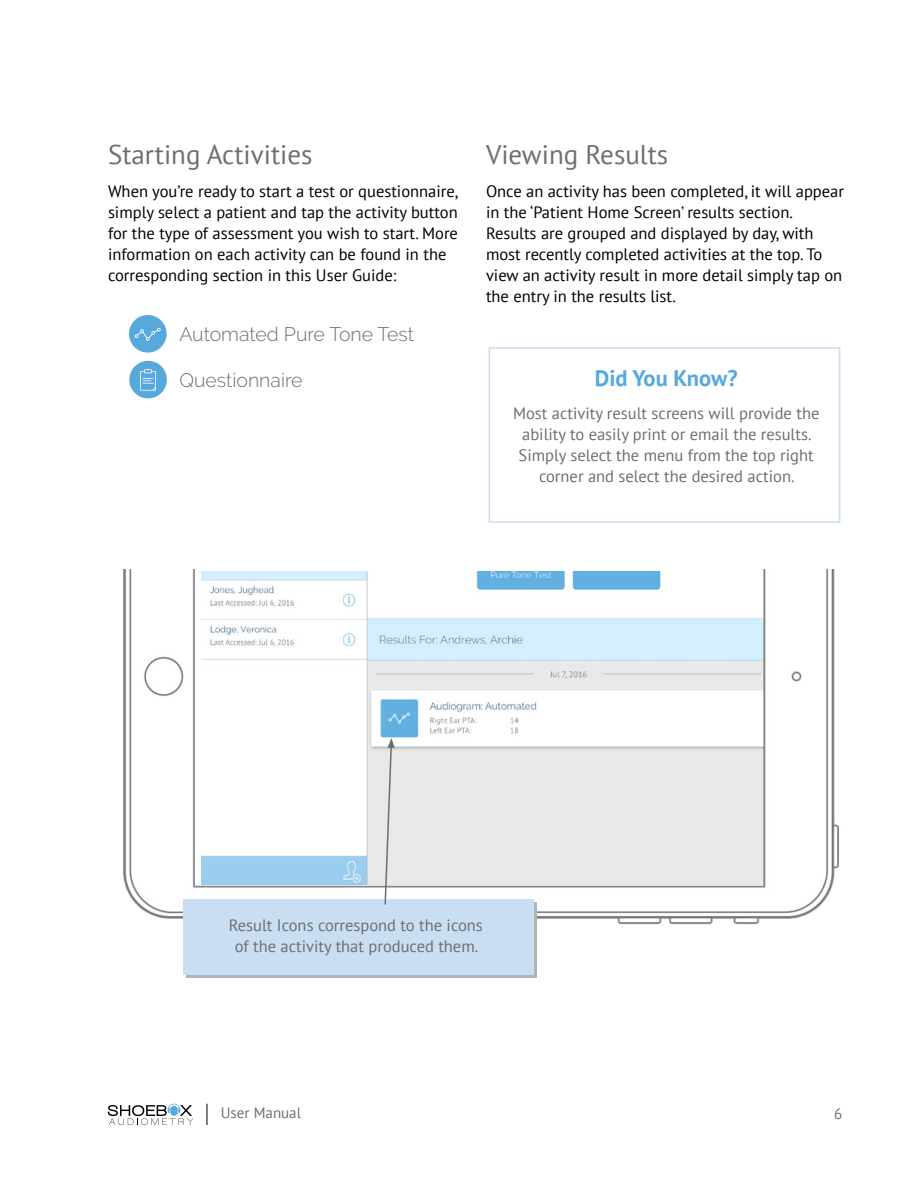
<style>
.page{position:relative;width:918px;height:1188px;background:#fff}
.page>*{position:absolute;margin:0;border:0;box-sizing:border-box;transform-origin:0 0}
.t1{font:27px "PT Sans";color:#6d6e71}
.t2{font:700 22.5px "PT Sans";color:#56a8dd}
.t3{font:300 19.5px "Raleway";color:#6d6e71}
.t4{font:16.5px/21px "PT Sans";color:#000}
.t5{font:16.5px/21px "PT Sans";color:#6d6e71;text-align:center}
.t6{font:15px "PT Sans";color:#6d6e71}
</style>
<div class="page">
<svg style="left:108px;top:1104px;width:85px;height:21px"></svg>
<svg style="left:207px;top:1104px;width:1px;height:21px"></svg>
<img style="left:123px;top:569px;width:716px;height:356px">
<div style="left:489px;top:347px;width:351px;height:176px;border:2px solid #cadef3"></div>
<div style="left:186px;top:903px;width:351px;height:75px;background:#b1b4b6"></div>
<div style="left:183px;top:900px;width:351px;height:75px;background:#cadef3"></div>
<svg style="left:384px;top:738px;width:11px;height:167px;background:#d6d7d8"></svg>
<div style="left:129px;top:315px;width:38px;height:38px;background:#56a8dd;border-radius:50%"></div>
<svg style="left:135px;top:328px;width:26px;height:13px"></svg>
<div style="left:129px;top:361px;width:38px;height:37px;background:#56a8dd;border-radius:50%"></div>
<svg style="left:140px;top:369px;width:16px;height:22px"></svg>
<h1 class="t1" style="left:108px;top:137px;width:206px">Starting Activities</h1>
<p class="t4" style="left:108px;top:180px;width:352px">When you’re ready to start a test or questionnaire, simply select a patient and tap the activity button for the type of assessment you wish to start. More information on each activity can be found in the corresponding section in this User Guide:</p>
<p class="t3" style="left:179px;top:322px;width:236px">Automated Pure Tone Test</p>
<p class="t3" style="left:179px;top:368px;width:125px">Questionnaire</p>
<h1 class="t1" style="left:486px;top:137px;width:184px">Viewing Results</h1>
<p class="t4" style="left:486px;top:180px;width:360px">Once an activity has been completed, it will appear in the ‘Patient Home Screen’ results section.<br>Results are grouped and displayed by day, with most recently completed activities at the top. To view an activity result in more detail simply tap on the entry in the results list.</p>
<h2 class="t2" style="left:595px;top:363px;width:144px">Did You Know?</h2>
<p class="t5" style="left:513px;top:402px;width:308px">Most activity result screens will provide the ability to easily print or email the results.<br>Simply select the menu from the top right corner and select the desired action.</p>
<p class="t5" style="left:229px;top:914px;width:256px">Result Icons correspond to the icons of the activity that produced them.</p>
<p class="t6" style="left:221px;top:1103px;width:82px">User Manual</p>
<p class="t6" style="left:834px;top:1104px;width:10px">6</p>
</div>
